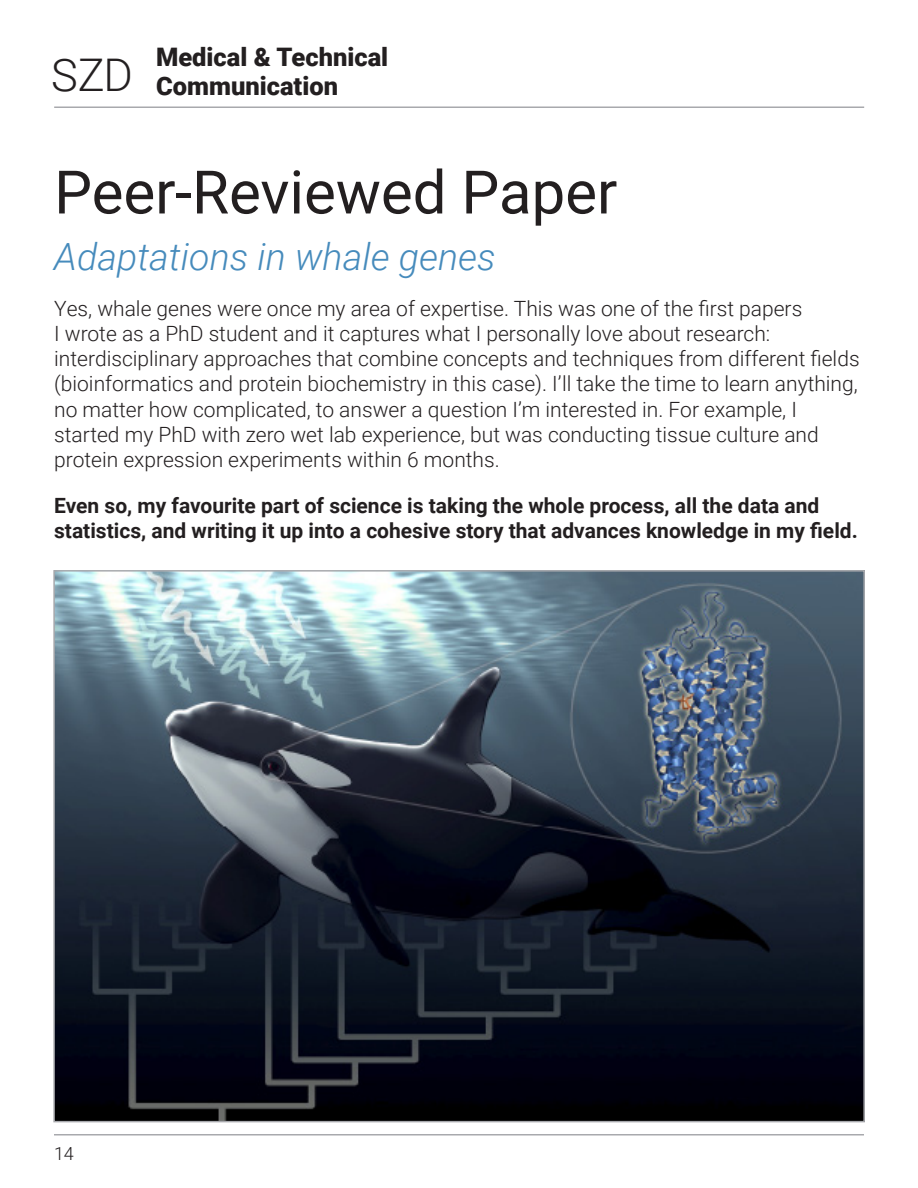
<style>
.page{position:relative;width:918px;height:1188px;background:#fff}
.page>*{position:absolute;margin:0;border:0;box-sizing:border-box;transform-origin:0 0}
.t1{font:60px "Roboto";color:#231f20}
.t2{font:300 45px "Roboto";color:#231f20}
.t3{font:italic 300 37.5px "Roboto";color:#468bbc}
.t4{font:900 25.5px/28.5px "Roboto";color:#231f20}
.Body_Text{font:300 21px/25.2px "Roboto";color:#231f20}
.Body_Text-2{font:700 21px/25.2px "Roboto";color:#231f20}
.t5{font:300 18px "Roboto";color:#231f20}
</style>
<div class="page">
<hr style="left:54px;top:1134px;width:810px;height:2px;background:#a8a9ad">
<hr style="left:54px;top:106px;width:810px;height:2px;background:#a8a9ad">
<img style="left:56px;top:573px;width:806px;height:546px">
<h2 class="t2" style="left:51px;top:44px;width:83px">SZD</h2>
<p class="t4" style="left:156px;top:42px;width:234px">Medical &amp; Technical<br>Communication</p>
<h1 class="t1" style="left:54px;top:150px;width:565px">Peer-Reviewed Paper</h1>
<h2 class="t3" style="left:54px;top:231px;width:443px">Adaptations in whale genes</h2>
<p class="Body_Text" style="left:54px;top:295px;width:807px">Yes, whale genes were once my area of expertise. This was one of the first papers<br>I wrote as a PhD student and it captures what I personally love about research: interdisciplinary approaches that combine concepts and techniques from different fields (bioinformatics and protein biochemistry in this case). I’ll take the time to learn anything, no matter how complicated, to answer a question I’m interested in. For example, I started my PhD with zero wet lab experience, but was conducting tissue culture and protein expression experiments within 6 months.</p>
<p class="Body_Text-2" style="left:54px;top:492px;width:805px">Even so, my favourite part of science is taking the whole process, all the data and statistics, and writing it up into a cohesive story that advances knowledge in my field.</p>
<p class="t5" style="left:54px;top:1141px;width:21px">14</p>
</div>
